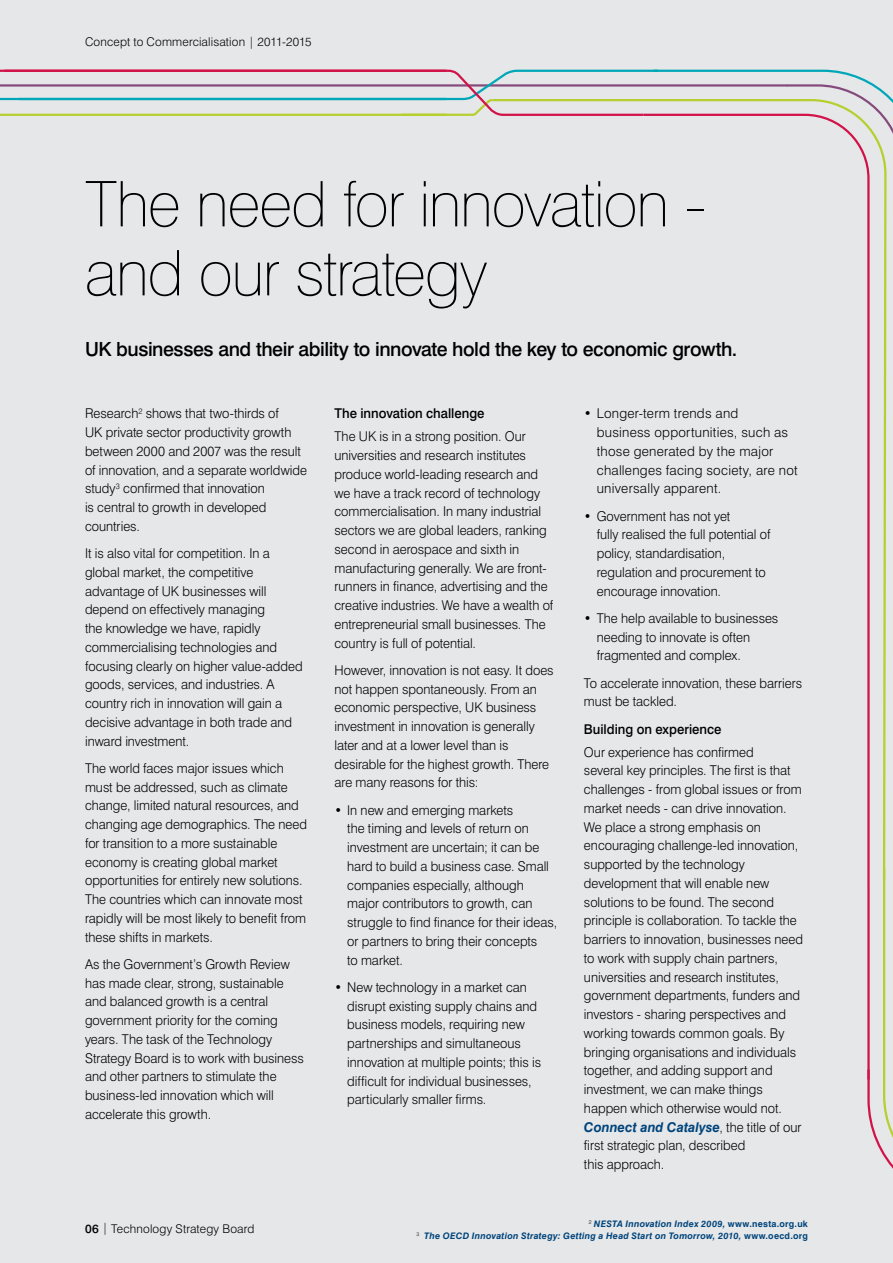
<style>
.page{position:relative;width:893px;height:1263px;background:#e6e7e8}
.page>*{position:absolute;margin:0;border:0;box-sizing:border-box;transform-origin:0 0}
.t1{font:100 63px/69px "Swiss 721 BT";letter-spacing:-.02em;color:#000}
.t2{font:500 19.5px "Swiss 721 BT";letter-spacing:-.025em;color:#000}
.t3{font:300 13.5px/18.8px "Swiss 721 BT";color:#000}
.t4{font:300 13.5px/18.8px "Swiss 721 BT";letter-spacing:.02em;color:#000}
.t5{font:500 13.5px "Swiss 721 BT";color:#000}
.t6{font:300 12px "Swiss 721 BT";letter-spacing:.015em;color:#000}
.t7{font:italic 700 9px/12px "Swiss 721 BT";letter-spacing:.025em;color:#00447c;text-align:right}
.s1{font-weight:700;font-style:italic;color:#00447c}
.s2{font-weight:500}
.s3{font-style:normal}
</style>
<div class="page">
<hr style="left:0;top:114px;width:446px;height:2px;background:#b6cf2f">
<hr style="left:0;top:98px;width:446px;height:2px;background:#00a7b8">
<hr style="left:0;top:70px;width:446px;height:2px;background:#d11349">
<svg style="left:660px;top:69px;width:233px;height:65px"></svg>
<svg style="left:660px;top:98px;width:228px;height:768px"></svg>
<svg style="left:867px;top:866px;width:26px;height:303px"></svg>
<svg style="left:660px;top:113px;width:211px;height:969px"></svg>
<svg style="left:2px;top:69px;width:658px;height:47px"></svg>
<p class="t6" style="left:85px;top:34px;width:228px">Concept to Commercialisation | 2011-2015</p>
<h1 class="t1" style="left:85px;top:169px;width:622px">The need for innovation - and our strategy</h1>
<h2 class="t2" style="left:85px;top:338px;width:654px">UK businesses and their ability to innovate hold the key to economic growth.</h2>
<p class="t3" style="left:85px;top:404px;width:223px">Research<sup>2</sup> shows that two-thirds of<br>UK private sector productivity growth between 2000 and 2007 was the result of innovation, and a separate worldwide study<sup>3</sup> confirmed that innovation<br>is central to growth in developed countries.</p>
<p class="t3" style="left:85px;top:544px;width:219px">It is also vital for competition. In a global market, the competitive advantage of UK businesses will depend on effectively managing<br>the knowledge we have, rapidly commercialising technologies and focusing clearly on higher value-added goods, services, and industries. A country rich in innovation will gain a decisive advantage in both trade and inward investment.</p>
<p class="t3" style="left:85px;top:758px;width:223px">The world faces major issues which must be addressed, such as climate change, limited natural resources, and changing age demographics. The need for transition to a more sustainable economy is creating global market opportunities for entirely new solutions.<br>The countries which can innovate most rapidly will be most likely to benefit from these shifts in markets.</p>
<p class="t3" style="left:85px;top:954px;width:220px">As the Government’s Growth Review has made clear, strong, sustainable and balanced growth is a central government priority for the coming years. The task of the Technology Strategy Board is to work with business and other partners to stimulate the business-led innovation which will accelerate this growth.</p>
<p class="t5" style="left:334px;top:405px;width:152px">The innovation challenge</p>
<p class="t3" style="left:334px;top:427px;width:220px">The UK is in a strong position. Our universities and research institutes produce world-leading research and we have a track record of technology commercialisation. In many industrial sectors we are global leaders, ranking second in aerospace and sixth in manufacturing generally. We are front&shy;runners in finance, advertising and the creative industries. We have a wealth of entrepreneurial small businesses. The country is full of potential.</p>
<p class="t3" style="left:334px;top:661px;width:221px">However, innovation is not easy. It does not happen spontaneously. From an economic perspective, UK business investment in innovation is generally later and at a lower level than is desirable for the highest growth. There are many reasons for this:</p>
<p class="t3" style="left:347px;top:800px;width:211px;text-indent:-13px">• In new and emerging markets<br>the timing and levels of return on investment are uncertain; it can be hard to build a business case. Small companies especially, although major contributors to growth, can struggle to find finance for their ideas, or partners to bring their concepts<br>to market.</p>
<p class="t3" style="left:347px;top:978px;width:195px;text-indent:-13px">• New technology in a market can disrupt existing supply chains and business models, requiring new partnerships and simultaneous innovation at multiple points; this is difficult for individual businesses, particularly smaller firms.</p>
<p class="t4" style="left:597px;top:404px;width:202px;text-indent:-13px">• Longer-term trends and<br>business opportunities, such as those generated by the major challenges facing society, are not universally apparent.</p>
<p class="t3" style="left:597px;top:506px;width:175px;text-indent:-13px">• Government has not yet<br>fully realised the full potential of policy, standardisation, regulation and procurement to encourage innovation.</p>
<p class="t3" style="left:597px;top:608px;width:183px;text-indent:-13px">• The help available to businesses needing to innovate is often fragmented and complex.</p>
<p class="t3" style="left:584px;top:673px;width:220px">To accelerate innovation, these barriers must be tackled.</p>
<p class="t5" style="left:584px;top:720px;width:139px">Building on experience</p>
<p class="t3" style="left:584px;top:742px;width:220px">Our experience has confirmed<br>several key principles. The first is that challenges - from global issues or from market needs - can drive innovation.<br>We place a strong emphasis on encouraging challenge-led innovation, supported by the technology development that will enable new solutions to be found. The second principle is collaboration. To tackle the barriers to innovation, businesses need to work with supply chain partners, universities and research institutes, government departments, funders and investors - sharing perspectives and working towards common goals. By bringing organisations and individuals together, and adding support and investment, we can make things happen which otherwise would not.<br><span class="s1">Connect and Catalyse</span>, the title of our first strategic plan, described<br>this approach.</p>
<p class="t6" style="left:85px;top:1222px;width:171px"><span class="s2">06</span> | Technology Strategy Board</p>
<p class="t7" style="left:417px;top:1217px;width:393px"><sup>2</sup> NESTA Innovation Index 2009, <span class="s3">www.nesta.org.uk<br></span><sup>3</sup> The OECD Innovation Strategy: Getting a Head Start on Tomorrow, 2010, <span class="s3">www.oecd.org</span></p>
</div>
